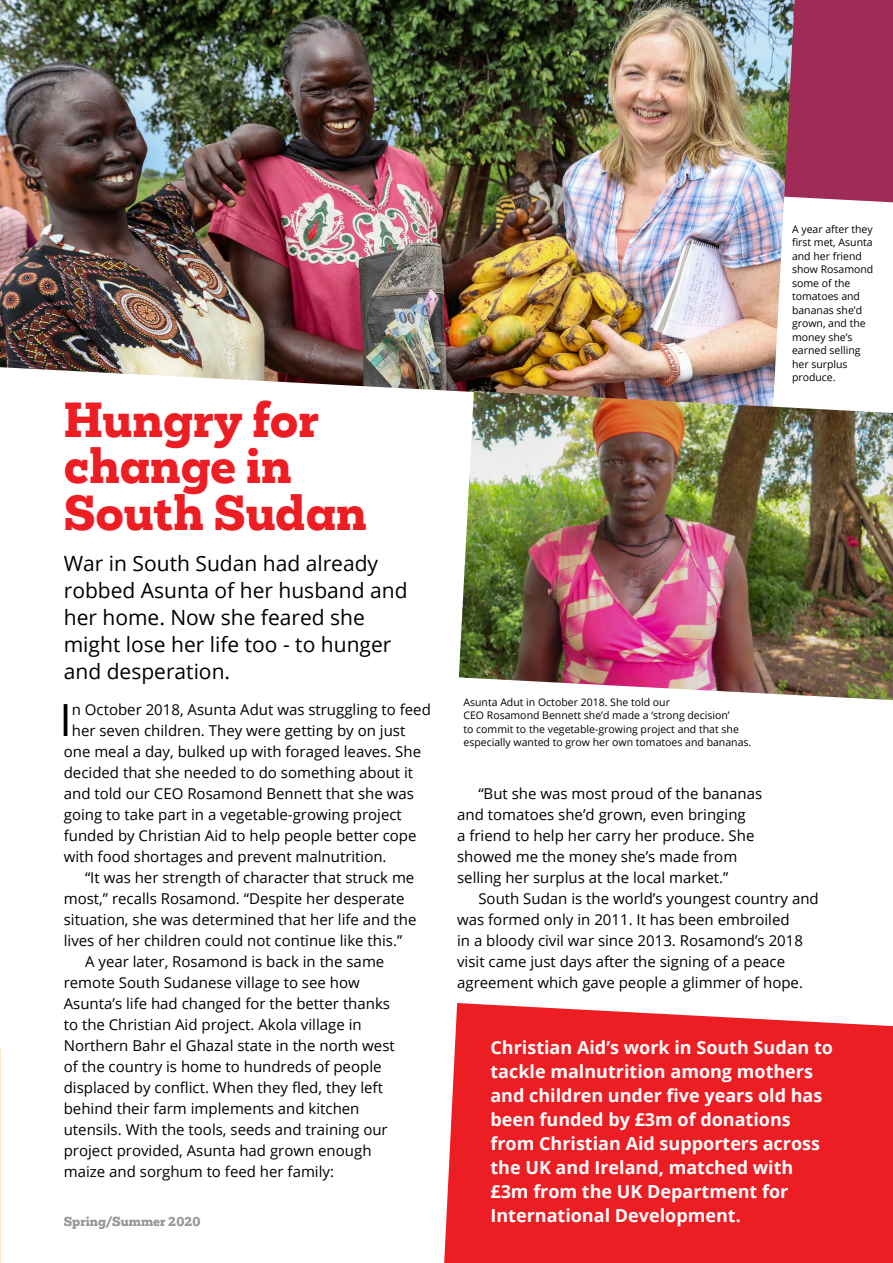
<style>
.page{position:relative;width:893px;height:1263px;background:#fff}
.page>*{position:absolute;margin:0;border:0;box-sizing:border-box;transform-origin:0 0}
.Headline{font:800 45px/46.5px "Mokoko";color:#ed1d24}
.First_Para{font:44.4px "Open Sans";color:#000}
.Intro_Bold{font:21px/27px "Open Sans";color:#000}
.Intro_Bold-2{font:700 18px/24px "Open Sans";color:#fff}
.First_Para-2{font:15px/21px "Open Sans";color:#000}
.t1{font:800 12px "Mokoko";color:#939598}
.Photo_Caption{font:10.5px/13.5px "Open Sans";color:#000}
</style>
<div class="page">
<div style="left:794px;top:0;width:99px;height:202px;background:#9f2c57"></div>
<div style="left:444px;top:1003px;width:449px;height:260px;background:#ed1d24"></div>
<img style="left:0;top:0;width:794px;height:392px">
<img style="left:459px;top:391px;width:434px;height:309px">
<p class="Headline" style="left:64px;top:397px;width:257px">Hungry for</p>
<p class="Headline" style="left:64px;top:443px;width:305px">change in<br>South Sudan</p>
<p class="Intro_Bold" style="left:64px;top:549px;width:345px">War in South Sudan had already robbed Asunta of her husband and her home. Now she feared she might lose her life too - to hunger and desperation.</p>
<p class="First_Para" style="left:59px;top:690px;width:14px">I</p>
<p class="First_Para-2" style="left:72px;top:699px;width:361px">n October 2018, Asunta Adut was struggling to feed</p>
<p class="First_Para-2" style="left:72px;top:720px;width:335px">her seven children. They were getting by on just</p>
<p class="First_Para-2" style="left:64px;top:741px;width:359px">one meal a day, bulked up with foraged leaves. She</p>
<p class="First_Para-2" style="left:64px;top:762px;width:351px">decided that she needed to do something about it</p>
<p class="First_Para-2" style="left:64px;top:783px;width:352px">and told our CEO Rosamond Bennett that she was</p>
<p class="First_Para-2" style="left:64px;top:804px;width:340px">going to take part in a vegetable-growing project</p>
<p class="First_Para-2" style="left:64px;top:825px;width:354px">funded by Christian Aid to help people better cope</p>
<p class="First_Para-2" style="left:64px;top:846px;width:324px">with food shortages and prevent malnutrition.</p>
<p class="First_Para-2" style="left:64px;top:867px;width:354px;text-indent:21px">“It was her strength of character that struck me most,” recalls Rosamond. “Despite her desperate situation, she was determined that her life and the lives of her children could not continue like this.”</p>
<p class="First_Para-2" style="left:64px;top:951px;width:333px;text-indent:21px">A year later, Rosamond is back in the same remote South Sudanese village to see how Asunta’s life had changed for the better thanks to the Christian Aid project. Akola village in Northern Bahr el Ghazal state in the north west of the country is home to hundreds of people displaced by conflict. When they fled, they left behind their farm implements and kitchen utensils. With the tools, seeds and training our project provided, Asunta had grown enough maize and sorghum to feed her family:</p>
<p class="t1" style="left:64px;top:1213px;width:138px">Spring/Summer 2020</p>
<p class="Photo_Caption" style="left:792px;top:222px;width:83px">A year after they first met, Asunta and her friend show Rosamond some of the tomatoes and bananas she’d grown, and the money she’s earned selling her surplus produce.</p>
<p class="Photo_Caption" style="left:463px;top:695px;width:208px">Asunta Adut in October 2018. She told our</p>
<p class="Photo_Caption" style="left:463px;top:709px;width:289px">CEO Rosamond Bennett she’d made a ‘strong decision’<br>to commit to the vegetable-growing project and that she especially wanted to grow her own tomatoes and bananas.</p>
<p class="First_Para-2" style="left:457px;top:783px;width:307px;text-indent:21px">“But she was most proud of the bananas and tomatoes she’d grown, even bringing<br>a friend to help her carry her produce. She showed me the money she’s made from selling her surplus at the local market.”</p>
<p class="First_Para-2" style="left:457px;top:888px;width:363px;text-indent:21px">South Sudan is the world’s youngest country and was formed only in 2011. It has been embroiled<br>in a bloody civil war since 2013. Rosamond’s 2018 visit came just days after the signing of a peace agreement which gave people a glimmer of hope.</p>
<p class="Intro_Bold-2" style="left:490px;top:1034px;width:344px">Christian Aid’s work in South Sudan to tackle malnutrition among mothers and children under five years old has been funded by £3m of donations from Christian Aid supporters across the UK and Ireland, matched with £3m from the UK Department for International Development.</p>
</div>
